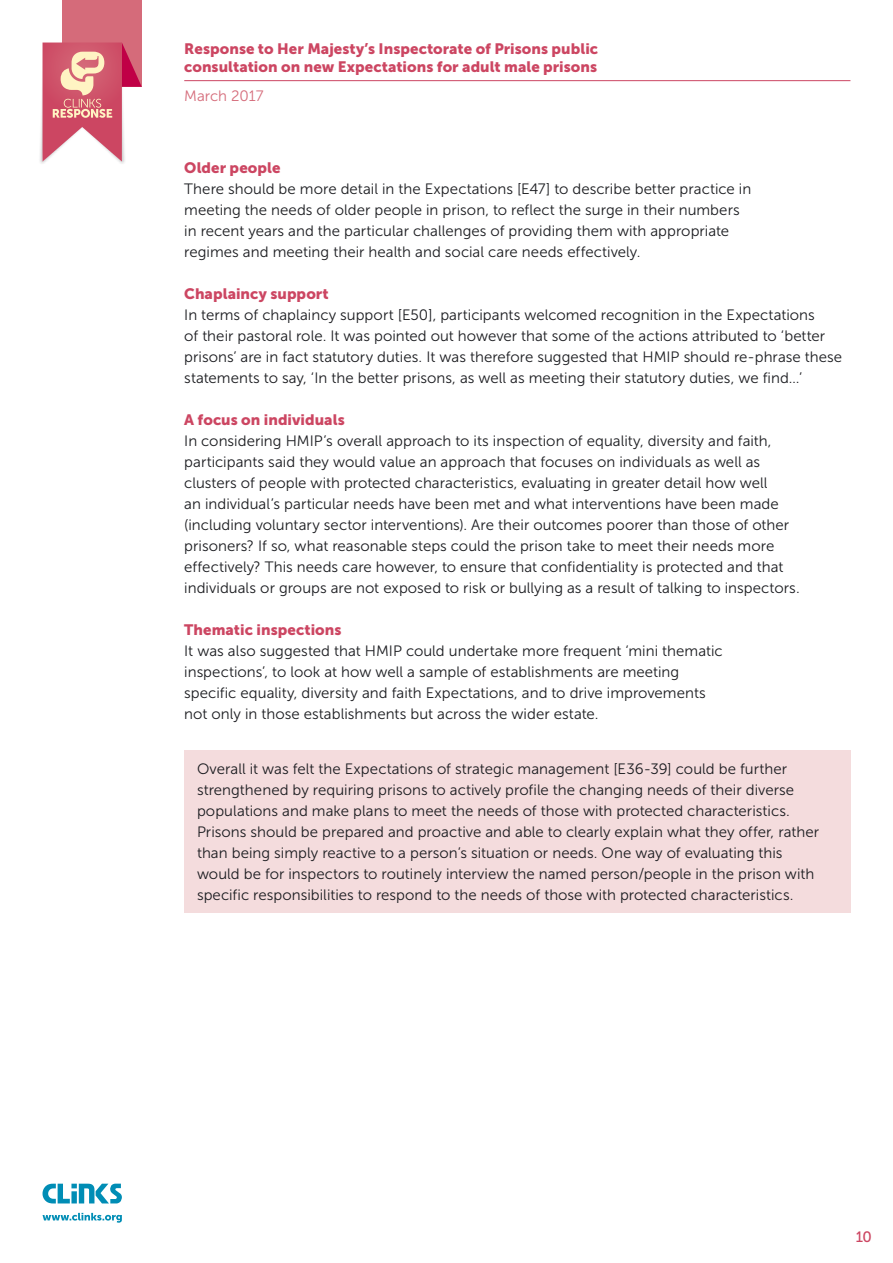
<style>
.page{position:relative;width:893px;height:1263px;background:#fff}
.page>*{position:absolute;margin:0;border:0;box-sizing:border-box;transform-origin:0 0}
.t1{font:15px/21px "Museo Sans 300";letter-spacing:.005em;color:#1b1c20}
.t2{font:15px/18px "Museo Sans 900";letter-spacing:.005em;color:#cc4662}
.t3{font:15px "Museo Sans 300";letter-spacing:-.01em;color:#d56b7a}
.t4{font:15px "Museo Sans 500";color:#cc4662}
</style>
<div class="page">
<div style="left:62px;top:0;width:80px;height:87px;background:#d56b7a"></div>
<div style="left:38px;top:48px;width:88px;height:117px;background:#1b1c20;opacity:.25"></div>
<svg style="left:43px;top:43px;width:99px;height:119px"></svg>
<svg style="left:43px;top:1183px;width:79px;height:20px"></svg>
<svg style="left:43px;top:1213px;width:79px;height:10px"></svg>
<hr style="left:184px;top:80px;width:666px;height:1px;background:#cc4662">
<div style="left:184px;top:750px;width:666px;height:162px;background:#f4dcdd"></div>
<p class="t2" style="left:184px;top:39px;width:415px">Response to Her Majesty’s Inspectorate of Prisons public consultation on new Expectations for adult male prisons</p>
<p class="t3" style="left:184px;top:88px;width:81px">March 2017</p>
<p class="t2" style="left:184px;top:159px;width:98px">Older people</p>
<p class="t1" style="left:184px;top:178px;width:569px">There should be more detail in the Expectations [E47] to describe better practice in meeting the needs of older people in prison, to reflect the surge in their numbers in recent years and the particular challenges of providing them with appropriate regimes and meeting their health and social care needs effectively.</p>
<p class="t2" style="left:184px;top:285px;width:146px">Chaplaincy support</p>
<p class="t1" style="left:184px;top:304px;width:659px">In terms of chaplaincy support [E50], participants welcomed recognition in the Expectations<br>of their pastoral role. It was pointed out however that some of the actions attributed to ‘better prisons’ are in fact statutory duties. It was therefore suggested that HMIP should re-phrase these statements to say, ‘In the better prisons, as well as meeting their statutory duties, we find…’</p>
<p class="t2" style="left:184px;top:411px;width:162px">A focus on individuals</p>
<p class="t1" style="left:184px;top:430px;width:617px">In considering HMIP’s overall approach to its inspection of equality, diversity and faith, participants said they would value an approach that focuses on individuals as well as clusters of people with protected characteristics, evaluating in greater detail how well<br>an individual’s particular needs have been met and what interventions have been made (including voluntary sector interventions). Are their outcomes poorer than those of other prisoners? If so, what reasonable steps could the prison take to meet their needs more effectively? This needs care however, to ensure that confidentiality is protected and that individuals or groups are not exposed to risk or bullying as a result of talking to inspectors.</p>
<p class="t2" style="left:184px;top:621px;width:159px">Thematic inspections</p>
<p class="t1" style="left:184px;top:640px;width:540px">It was also suggested that HMIP could undertake more frequent ‘mini thematic inspections’, to look at how well a sample of establishments are meeting specific equality, diversity and faith Expectations, and to drive improvements not only in those establishments but across the wider estate.</p>
<p class="t1" style="left:197px;top:758px;width:624px">Overall it was felt the Expectations of strategic management [E36-39] could be further strengthened by requiring prisons to actively profile the changing needs of their diverse populations and make plans to meet the needs of those with protected characteristics.<br>Prisons should be prepared and proactive and able to clearly explain what they offer, rather than being simply reactive to a person’s situation or needs. One way of evaluating this would be for inspectors to routinely interview the named person/people in the prison with specific responsibilities to respond to the needs of those with protected characteristics.</p>
<p class="t4" style="left:856px;top:1228px;width:18px">10</p>
</div>
